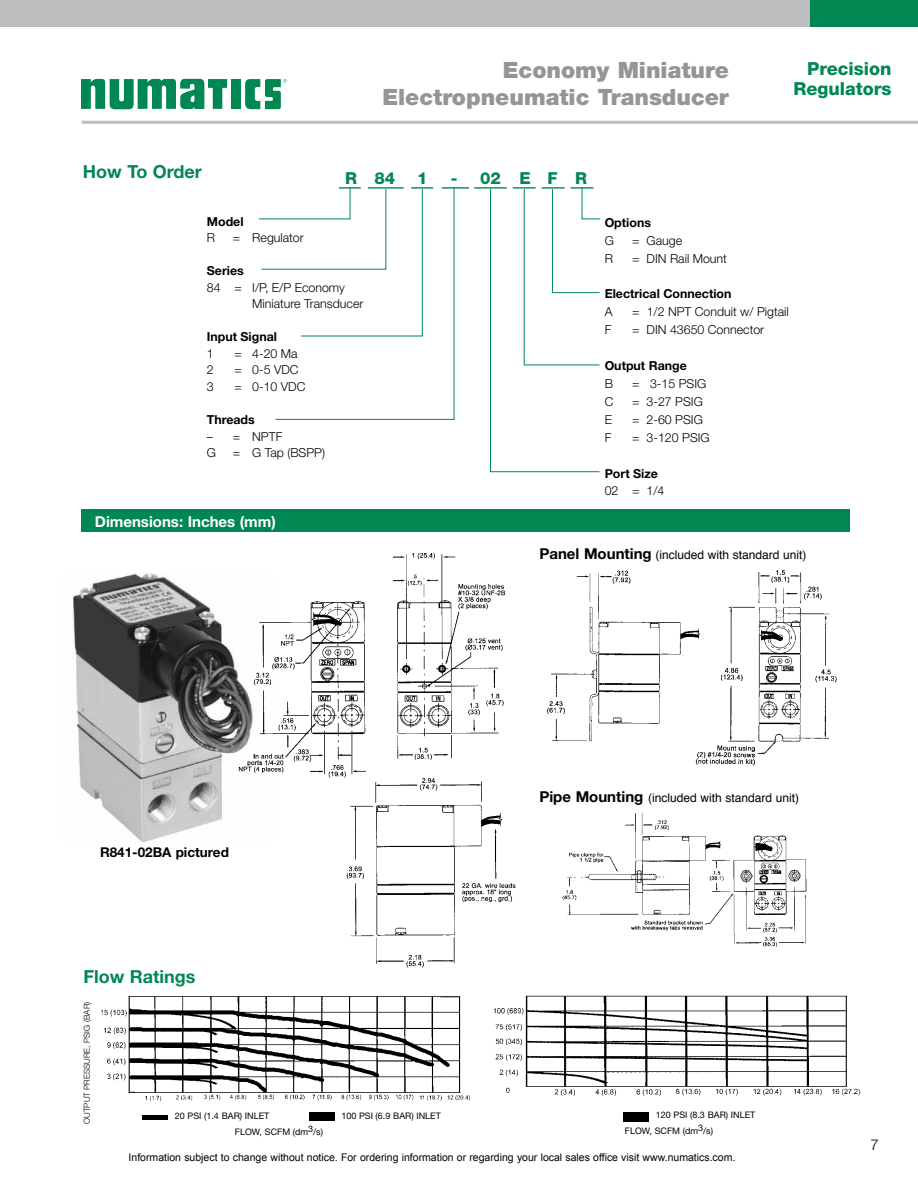
<style>
.page{position:relative;width:918px;height:1188px;background:#fff}
.page>*{position:absolute;margin:0;border:0;box-sizing:border-box;transform-origin:0 0}
.t1{font:900 22.5px/27px "Helvetica Neue";color:#939598;text-align:right}
.t2{font:700 18px "Helvetica Neue";color:#008752}
.t3{font:800 18px/19.5px "Helvetica Neue";color:#008752;text-align:right}
.t4{font:800 16.5px "Helvetica Neue";color:#008752}
.t5{font:700 15px "Helvetica Neue";color:#fff}
.t6{font:300 15px "Helvetica Neue";color:#000}
.t7{font:700 13.5px "Helvetica Neue";color:#000}
.t8{font:300 12.45px/17.9px "Helvetica Neue";color:#000}
.t9{font:700 12.45px "Helvetica Neue";color:#000}
.t10{font:12px "Helvetica";color:#000}
.t11{font:10.5px "Arial";color:#000}
.t12{font:9px "Helvetica Neue";color:#000}
.t13{font:300 8.25px "Helvetica Neue";color:#000}
.s1{font-family:"Helvetica Neue";font-weight:700;font-size:15px}
</style>
<div class="page">
<hr style="left:82px;top:121px;width:836px;height:3px;background:#bcbec0">
<div style="left:808px;top:0;width:110px;height:27px;background:#008752"></div>
<div style="left:0;top:0;width:810px;height:27px;background:#bcbec0"></div>
<div style="left:231px;top:79px;width:9px;height:30px;background:#008752"></div>
<svg style="left:245px;top:79px;width:42px;height:30px"></svg>
<svg style="left:81px;top:79px;width:146px;height:30px"></svg>
<img style="left:547px;top:570px;width:290px;height:196px">
<img style="left:562px;top:813px;width:245px;height:134px">
<svg style="left:259px;top:187px;width:342px;height:285px"></svg>
<hr style="left:542px;top:187px;width:22px;height:2px;background:#008752">
<hr style="left:571px;top:187px;width:22px;height:2px;background:#008752">
<svg style="left:524px;top:189px;width:76px;height:177px"></svg>
<div style="left:81px;top:162px;width:185px;height:28px;background:#fff"></div>
<img style="left:101px;top:996px;width:370px;height:105px">
<img style="left:73px;top:573px;width:163px;height:269px">
<img style="left:493px;top:995px;width:368px;height:101px">
<hr style="left:142px;top:1115px;width:26px;height:4px;background:#000">
<div style="left:309px;top:1112px;width:26px;height:9px;background:#000"></div>
<div style="left:623px;top:1112px;width:26px;height:9px;background:#000"></div>
<img style="left:236px;top:553px;width:280px;height:415px">
<div style="left:81px;top:509px;width:769px;height:23px;background:#008752"></div>
<h2 class="t2" style="left:83px;top:160px;width:121px">How To Order</h2>
<h1 class="t1" style="left:382px;top:56px;width:348px">Economy Miniature<br>Electropneumatic Transducer</h1>
<h3 class="t4" style="left:480px;top:168px;width:22px">02</h3>
<h3 class="t4" style="left:345px;top:168px;width:52px">R 84</h3>
<h3 class="t4" style="left:417px;top:168px;width:12px">1</h3>
<h3 class="t4" style="left:451px;top:168px;width:8px">-</h3>
<h3 class="t4" style="left:520px;top:168px;width:13px">E</h3>
<h3 class="t4" style="left:548px;top:168px;width:41px">F R</h3>
<h2 class="t3" style="left:793px;top:59px;width:100px">Precision<br>Regulators</h2>
<p class="t9" style="left:207px;top:214px;width:38px">Model</p>
<p class="t8" style="left:207px;top:229px;width:10px">R</p>
<p class="t8" style="left:252px;top:229px;width:53px">Regulator</p>
<p class="t9" style="left:207px;top:263px;width:38px">Series</p>
<p class="t8" style="left:252px;top:279px;width:113px;line-height:16.5px;text-indent:-45px">84 = I/P, E/P Economy<br>Miniature Transducer</p>
<p class="t9" style="left:207px;top:329px;width:72px">Input Signal</p>
<p class="t8" style="left:207px;top:344px;width:8px">1</p>
<p class="t8" style="left:234px;top:344px;width:65px">= 4-20 Ma</p>
<p class="t8" style="left:207px;top:361px;width:8px">2</p>
<p class="t8" style="left:234px;top:361px;width:66px">= 0-5 VDC</p>
<p class="t8" style="left:207px;top:377px;width:8px">3</p>
<p class="t8" style="left:234px;top:377px;width:73px">= 0-10 VDC</p>
<p class="t9" style="left:207px;top:412px;width:49px">Threads</p>
<p class="t8" style="left:207px;top:427px;width:8px">–</p>
<p class="t8" style="left:252px;top:427px;width:32px">NPTF</p>
<p class="t8" style="left:207px;top:443px;width:11px">G</p>
<p class="t8" style="left:233px;top:229px;width:9px">=</p>
<p class="t8" style="left:233px;top:428px;width:94px;line-height:16.5px">=<br>= G Tap (BSPP)</p>
<p class="t5" style="left:95px;top:513px;width:183px">Dimensions: Inches (mm)</p>
<p class="t9" style="left:605px;top:215px;width:48px">Options</p>
<p class="t8" style="left:605px;top:231px;width:11px">G</p>
<p class="t8" style="left:632px;top:231px;width:51px">= Gauge</p>
<p class="t8" style="left:605px;top:249px;width:10px">R</p>
<p class="t8" style="left:632px;top:249px;width:96px">= DIN Rail Mount</p>
<p class="t9" style="left:605px;top:286px;width:128px">Electrical Connection</p>
<p class="t8" style="left:605px;top:303px;width:9px">A</p>
<p class="t8" style="left:632px;top:303px;width:158px">= 1/2 NPT Conduit w/ Pigtail</p>
<p class="t8" style="left:605px;top:321px;width:8px">F</p>
<p class="t8" style="left:632px;top:321px;width:133px">= DIN 43650 Connector</p>
<p class="t9" style="left:605px;top:358px;width:84px">Output Range</p>
<p class="t8" style="left:605px;top:374px;width:10px">B</p>
<p class="t8" style="left:632px;top:374px;width:9px">=</p>
<p class="t8" style="left:605px;top:392px;width:10px">C</p>
<p class="t8" style="left:632px;top:392px;width:9px">=</p>
<p class="t8" style="left:605px;top:410px;width:9px">E</p>
<p class="t8" style="left:632px;top:410px;width:9px">=</p>
<p class="t8" style="left:605px;top:428px;width:8px">F</p>
<p class="t8" style="left:632px;top:428px;width:9px">=</p>
<p class="t8" style="left:647px;top:374px;width:65px">3-15 PSIG<br>3-27 PSIG<br>2-60 PSIG<br>3-120 PSIG</p>
<p class="t9" style="left:605px;top:465px;width:55px">Port Size</p>
<p class="t8" style="left:605px;top:482px;width:61px">02 = 1/4</p>
<p class="t10" style="left:539px;top:545px;width:269px"><span class="s1">Panel Mounting</span> (included with standard unit)</p>
<p class="t7" style="left:100px;top:844px;width:130px">R841-02BA pictured</p>
<h2 class="t2" style="left:83px;top:965px;width:114px">Flow Ratings</h2>
<p class="t13" style="left:82px;top:1124px;width:123px;rotate:-90deg">OUTPUT PRESSURE, PSIG (BAR)</p>
<p class="t12" style="left:175px;top:1111px;width:96px">20 PSI (1.4 BAR) INLET</p>
<p class="t12" style="left:341px;top:1111px;width:101px">100 PSI (6.9 BAR) INLET</p>
<p class="t12" style="left:235px;top:1127px;width:90px">FLOW, SCFM (dm3/s)</p>
<p class="t10" style="left:539px;top:788px;width:261px"><span class="s1">Pipe Mounting</span> (included with standard unit)</p>
<p class="t12" style="left:656px;top:1110px;width:101px">120 PSI (8.3 BAR) INLET</p>
<p class="t12" style="left:625px;top:1125px;width:90px">FLOW, SCFM (dm3/s)</p>
<p class="t11" style="left:129px;top:1151px;width:608px">Information subject to change without notice. For ordering information or regarding your local sales office visit www.numatics.com.</p>
<p class="t6" style="left:871px;top:1136px;width:10px">7</p>
</div>
